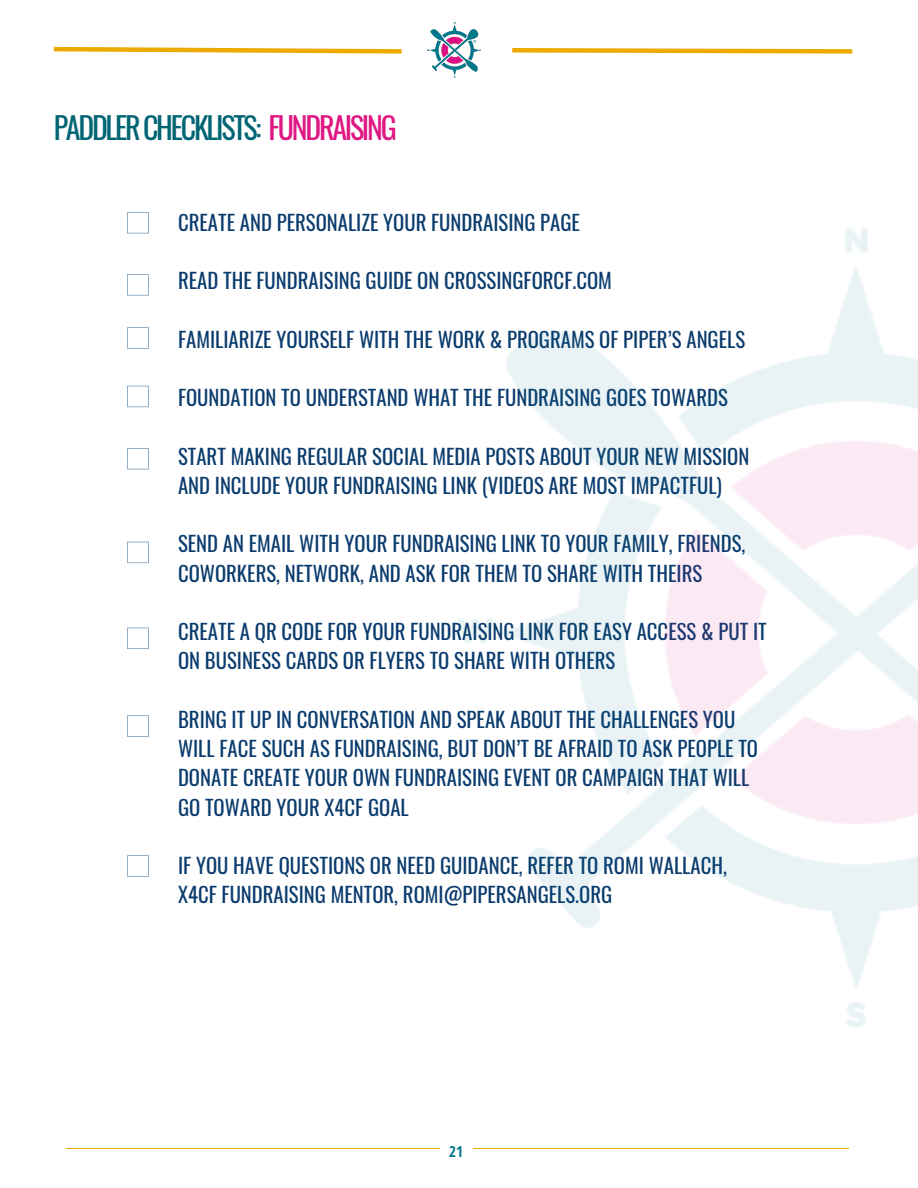
<style>
.page{position:relative;width:918px;height:1188px;background:#fff}
.page>*{position:absolute;margin:0;border:0;box-sizing:border-box;transform-origin:0 0}
.t1{font:30px "Oswald";letter-spacing:-.075em;color:#006573}
.t2{font:20.7px/29.2px "Oswald";color:#0b3c6e}
.t3{font:700 15px "Open Sans Condensed";color:#00758d}
.s1{color:#e01783}
</style>
<div class="page">
<img style="left:427px;top:23px;width:54px;height:55px">
<svg style="left:53px;top:46px;width:349px;height:8px"></svg>
<svg style="left:512px;top:48px;width:341px;height:6px;background:#f0bf3f"></svg>
<hr style="left:66px;top:1149px;width:374px;height:1px;background:#ecaa00">
<hr style="left:474px;top:1149px;width:375px;height:1px;background:#ecaa00">
<svg style="left:127px;top:212px;width:22px;height:21px"></svg>
<svg style="left:127px;top:274px;width:22px;height:21px"></svg>
<svg style="left:127px;top:542px;width:22px;height:21px"></svg>
<svg style="left:127px;top:628px;width:22px;height:21px"></svg>
<svg style="left:127px;top:716px;width:22px;height:21px"></svg>
<svg style="left:127px;top:855px;width:22px;height:22px"></svg>
<svg style="left:127px;top:327px;width:22px;height:22px"></svg>
<svg style="left:127px;top:386px;width:22px;height:21px"></svg>
<svg style="left:127px;top:448px;width:22px;height:21px"></svg>
<p class="t1" style="left:54px;top:105px;width:344px">PADDLERCHECKLISTS: <span class="s1">FUNDRAISING</span></p>
<p class="t2" style="left:178px;top:207px;width:403px">CREATE AND PERSONALIZE YOUR FUNDRAISING PAGE</p>
<p class="t2" style="left:178px;top:265px;width:435px">READ THE FUNDRAISING GUIDE ON CROSSINGFORCF.COM</p>
<p class="t2" style="left:178px;top:324px;width:569px">FAMILIARIZE YOURSELF WITH THE WORK &amp; PROGRAMS OF PIPER’S ANGELS</p>
<p class="t2" style="left:178px;top:382px;width:551px">FOUNDATION TO UNDERSTAND WHAT THE FUNDRAISING GOES TOWARDS</p>
<p class="t2" style="left:178px;top:441px;width:573px">START MAKING REGULAR SOCIAL MEDIA POSTS ABOUT YOUR NEW MISSION<br>AND INCLUDE YOUR FUNDRAISING LINK (VIDEOS ARE MOST IMPACTFUL)</p>
<p class="t2" style="left:178px;top:528px;width:569px">SEND AN EMAIL WITH YOUR FUNDRAISING LINK TO YOUR FAMILY, FRIENDS,</p>
<p class="t2" style="left:178px;top:558px;width:526px">COWORKERS, NETWORK, AND ASK FOR THEM TO SHARE WITH THEIRS</p>
<p class="t2" style="left:178px;top:616px;width:590px">CREATE A QR CODE FOR YOUR FUNDRAISING LINK FOR EASY ACCESS &amp; PUT IT<br>ON BUSINESS CARDS OR FLYERS TO SHARE WITH OTHERS</p>
<p class="t2" style="left:178px;top:704px;width:582px">BRING IT UP IN CONVERSATION AND SPEAK ABOUT THE CHALLENGES YOU WILL FACE SUCH AS FUNDRAISING, BUT DON’T BE AFRAID TO ASK PEOPLE TO DONATE CREATE YOUR OWN FUNDRAISING EVENT OR CAMPAIGN THAT WILL GO TOWARD YOUR X4CF GOAL</p>
<p class="t2" style="left:178px;top:850px;width:550px">IF YOU HAVE QUESTIONS OR NEED GUIDANCE, REFER TO ROMI WALLACH,<br>X4CF FUNDRAISING MENTOR, ROMI@PIPERSANGELS.ORG</p>
<p class="t3" style="left:449px;top:1141px;width:15px">21</p>
</div>
